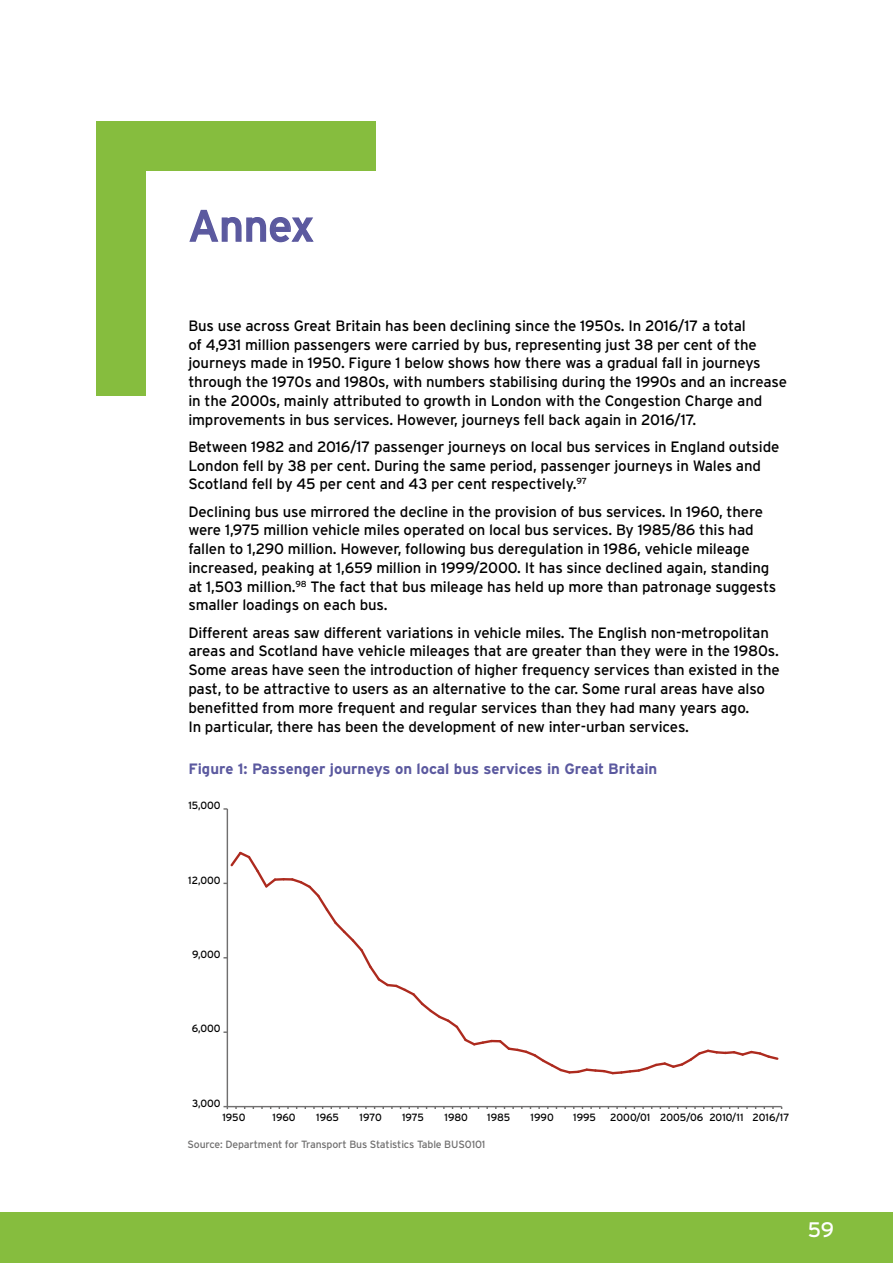
<style>
.page{position:relative;width:893px;height:1263px;background:#fff}
.page>*{position:absolute;margin:0;border:0;box-sizing:border-box;transform-origin:0 0}
.t1{font:43.5px "Interstate";letter-spacing:-.005em;color:#5b599f}
.t2{font:21px "Interstate";color:#fff}
.t3{font:15px/18.8px "Interstate";letter-spacing:-.01em;color:#000}
.t4{font:700 15px "Interstate";color:#5b599f}
.t5{font:10.5px "Interstate";color:#000}
.t6{font:10.5px "Interstate";letter-spacing:-.015em;color:#706f6f}
</style>
<div class="page">
<div style="left:0;top:1212px;width:893px;height:51px;background:#86bd3e"></div>
<div style="left:97px;top:121px;width:49px;height:275px;background:#86bd3e"></div>
<div style="left:97px;top:121px;width:279px;height:50px;background:#86bd3e"></div>
<svg style="left:189px;top:209px;width:125px;height:34px"></svg>
<hr style="left:227px;top:1106px;width:555px;height:1px;background:#706f6f">
<hr style="left:227px;top:809px;width:1px;height:300px;background:#706f6f">
<svg style="left:223px;top:850px;width:526px;height:226px"></svg>
<svg style="left:749px;top:1050px;width:30px;height:10px"></svg>
<h1 class="t1" style="left:188px;top:199px;width:127px">Annex</h1>
<p class="t3" style="left:188px;top:316px;width:600px">Bus use across Great Britain has been declining since the 1950s. In 2016/17 a total<br>of 4,931 million passengers were carried by bus, representing just 38 per cent of the journeys made in 1950. Figure 1 below shows how there was a gradual fall in journeys through the 1970s and 1980s, with numbers stabilising during the 1990s and an increase in the 2000s, mainly attributed to growth in London with the Congestion Charge and improvements in bus services. However, journeys fell back again in 2016/17.</p>
<p class="t3" style="left:188px;top:437px;width:593px">Between 1982 and 2016/17 passenger journeys on local bus services in England outside<br>London fell by 38 per cent. During the same period, passenger journeys in Wales and<br>Scotland fell by 45 per cent and 43 per cent respectively.<sup>97</sup></p>
<p class="t3" style="left:188px;top:502px;width:590px">Declining bus use mirrored the decline in the provision of bus services. In 1960, there were 1,975 million vehicle miles operated on local bus services. By 1985/86 this had fallen to 1,290 million. However, following bus deregulation in 1986, vehicle mileage increased, peaking at 1,659 million in 1999/2000. It has since declined again, standing at 1,503 million.<sup>98</sup> The fact that bus mileage has held up more than patronage suggests smaller loadings on each bus.</p>
<p class="t3" style="left:188px;top:623px;width:593px">Different areas saw different variations in vehicle miles. The English non-metropolitan areas and Scotland have vehicle mileages that are greater than they were in the 1980s.<br>Some areas have seen the introduction of higher frequency services than existed in the past, to be attractive to users as an alternative to the car. Some rural areas have also benefitted from more frequent and regular services than they had many years ago.<br>In particular, there has been the development of new inter-urban services.</p>
<p class="t4" style="left:188px;top:760px;width:470px">Figure 1: Passenger journeys on local bus services in Great Britain</p>
<p class="t5" style="left:188px;top:799px;width:34px">15,000</p>
<p class="t5" style="left:188px;top:873px;width:34px">12,000</p>
<p class="t5" style="left:192px;top:948px;width:30px">9,000</p>
<p class="t5" style="left:192px;top:1022px;width:31px">6,000</p>
<p class="t5" style="left:192px;top:1097px;width:30px">3,000</p>
<p class="t5" style="left:222px;top:1111px;width:25px">1950</p>
<p class="t5" style="left:272px;top:1111px;width:25px">1960</p>
<p class="t5" style="left:316px;top:1111px;width:24px">1965</p>
<p class="t5" style="left:360px;top:1111px;width:24px">1970</p>
<p class="t5" style="left:402px;top:1111px;width:23px">1975</p>
<p class="t5" style="left:445px;top:1111px;width:25px">1980</p>
<p class="t5" style="left:487px;top:1111px;width:24px">1985</p>
<p class="t5" style="left:531px;top:1111px;width:25px">1990</p>
<p class="t5" style="left:573px;top:1111px;width:24px">1995</p>
<p class="t5" style="left:610px;top:1111px;width:181px">2000/01 2005/06 2010/11 2016/17</p>
<p class="t6" style="left:188px;top:1138px;width:299px">Source: Department for Transport Bus Statistics Table BUS0101</p>
<h2 class="t2" style="left:808px;top:1217px;width:28px">59</h2>
</div>
